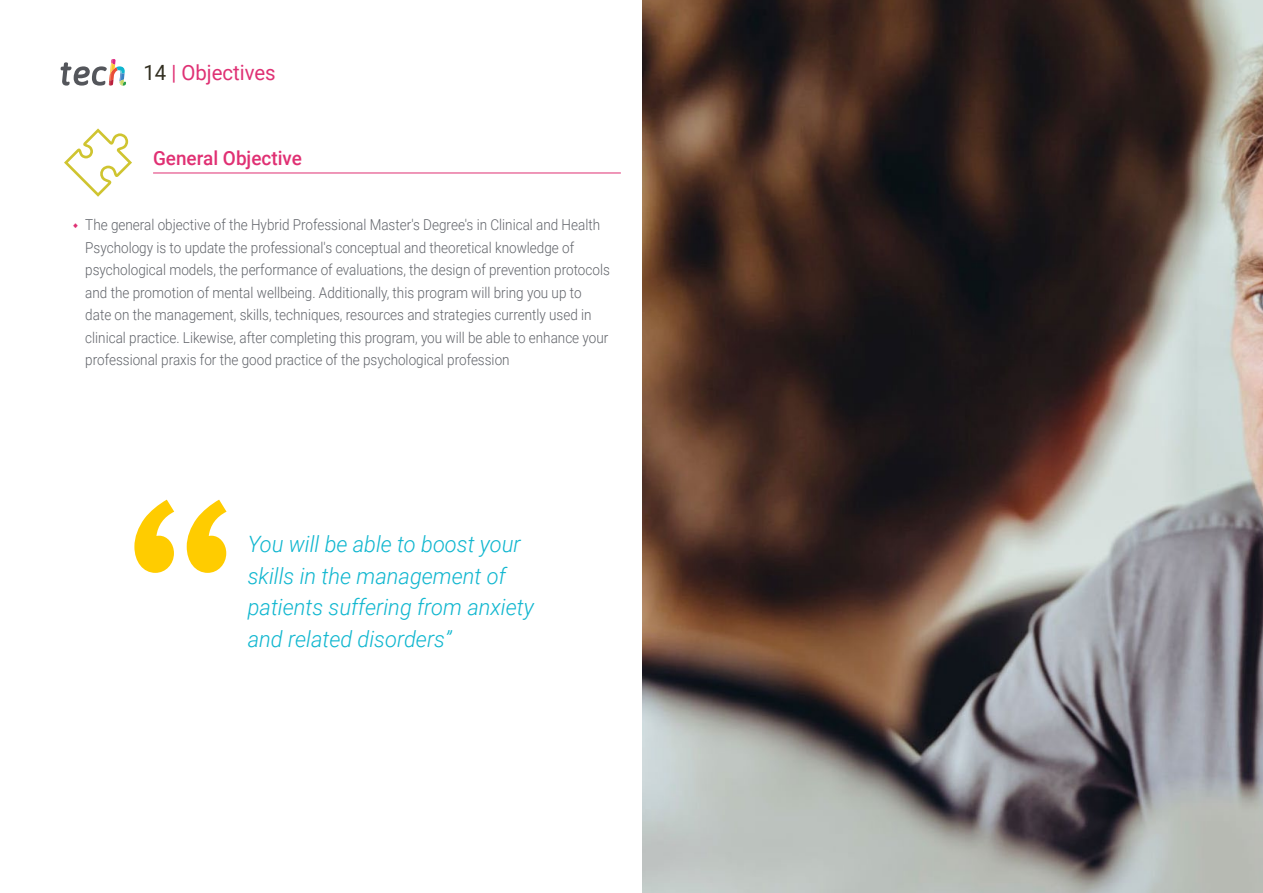
<style>
.page{position:relative;width:1263px;height:893px;background:#fff}
.page>*{position:absolute;margin:0;border:0;box-sizing:border-box;transform-origin:0 0}
.t1{font:italic 300 22.5px/31.5px "Roboto";color:#0fb6cf}
.t2{font:21px "Roboto";color:#df3174}
.t3{font:500 19.5px "Roboto";color:#e03073}
.t4{font:300 15px/22.5px "Roboto";color:#61646a;scale:.9 1}
.s1{color:#312e20}
</style>
<div class="page">
<img style="left:642px;top:0;width:621px;height:893px">
<svg style="left:61px;top:59px;width:65px;height:27px"></svg>
<hr style="left:153px;top:173px;width:468px;height:1px;background:#e03073">
<svg style="left:64px;top:128px;width:68px;height:69px"></svg>
<svg style="left:134px;top:500px;width:93px;height:73px"></svg>
<h2 class="t2" style="left:144px;top:57px;width:134px"><span class="s1">14</span> | Objectives</h2>
<h3 class="t3" style="left:153px;top:144px;width:150px">General Objective</h3>
<p class="t4" style="left:85px;top:213px;width:584px">The general objective of the Hybrid Professional Master's Degree's in Clinical and Health Psychology is to update the professional's conceptual and theoretical knowledge of psychological models, the performance of evaluations, the design of prevention protocols and the promotion of mental wellbeing. Additionally, this program will bring you up to date on the management, skills, techniques, resources and strategies currently used in clinical practice. Likewise, after completing this program, you will be able to enhance your professional praxis for the good practice of the psychological profession</p>
<h1 class="t1" style="left:248px;top:528px;width:288px">You will be able to boost your skills in the management of patients suffering from anxiety and related disorders”</h1>
</div>
